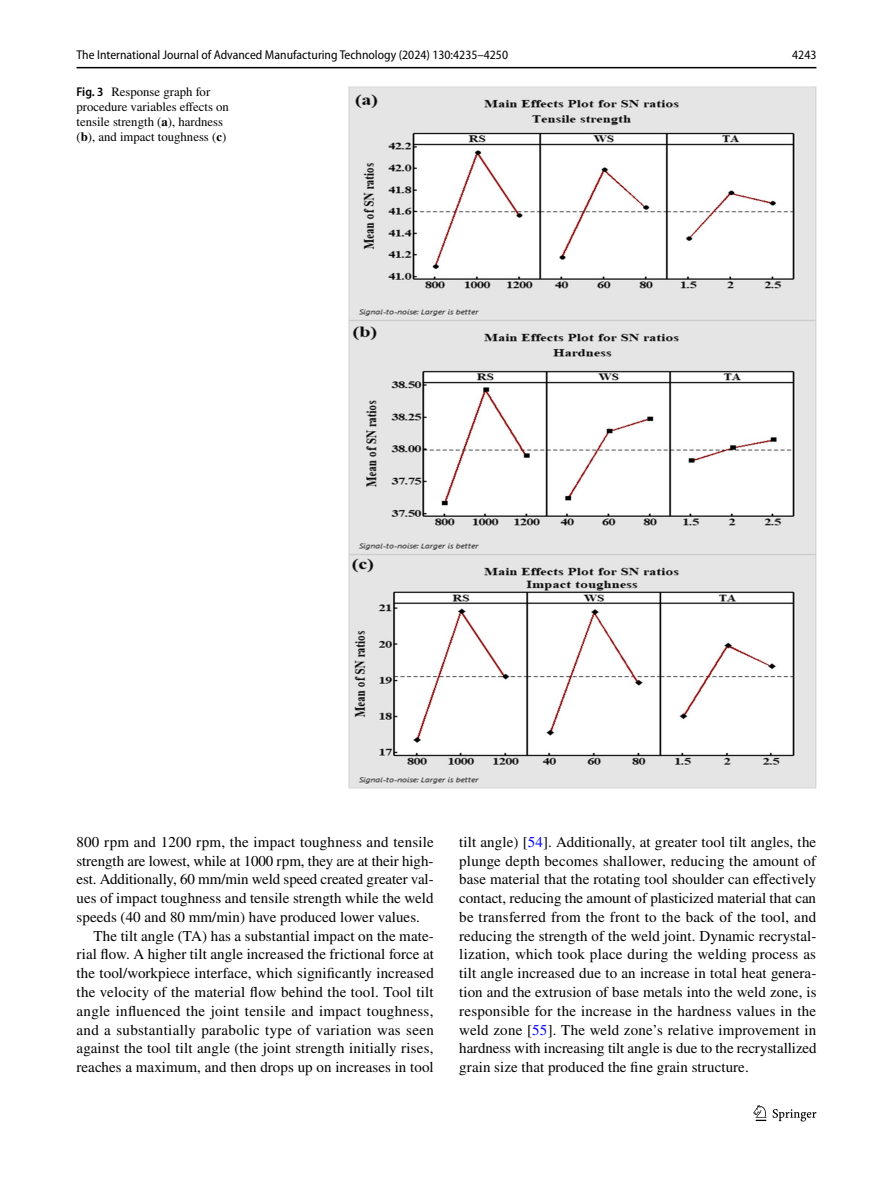
<style>
.page{position:relative;width:893px;height:1187px;background:#fff}
.page>*{position:absolute;margin:0;border:0;box-sizing:border-box;transform-origin:0 0}
.t1{font:15px/18.8px "STIX";letter-spacing:.005em;color:#000;text-align:justify}
.t2{font:12.75px/15px "STIX";color:#000}
.t3{font:semi-condensed 12.75px "Myriad Pro";color:#000}
.s1{font-family:"Myriad Pro";font-weight:600;font-stretch:semi-condensed}
.s2{font-weight:700}
.s3{color:#00f}
</style>
<div class="page">
<hr style="left:77px;top:67px;width:739px;height:1px;background:#000">
<svg style="left:753px;top:1105px;width:13px;height:15px"></svg>
<svg style="left:773px;top:1109px;width:43px;height:12px"></svg>
<img style="left:349px;top:87px;width:467px;height:701px">
<p class="t3" style="left:77px;top:48px;width:433px">The International Journal of Advanced Manufacturing Technology (2024) 130:4235–4250</p>
<p class="t3" style="left:792px;top:48px;width:26px">4243</p>
<p class="t2" style="left:77px;top:85px;width:154px"><span class="s1">Fig. 3</span> Response graph for procedure variables effects on tensile strength (<span class="s2">a</span>), hardness (<span class="s2">b</span>), and impact toughness (<span class="s2">c</span>)</p>
<p class="t1" style="left:77px;top:833px;width:359px">800 rpm and 1200 rpm, the impact toughness and tensile</p>
<p class="t1" style="left:77px;top:852px;width:358px">strength are lowest, while at 1000 rpm, they are at their high-</p>
<p class="t1" style="left:77px;top:871px;width:359px">est. Additionally, 60 mm/min weld speed created greater val-</p>
<p class="t1" style="left:77px;top:889px;width:358px">ues of impact toughness and tensile strength while the weld</p>
<p class="t1" style="left:77px;top:908px;width:345px">speeds (40 and 80 mm/min) have produced lower values.</p>
<p class="t1" style="left:94px;top:927px;width:342px">The tilt angle (TA) has a substantial impact on the mate-</p>
<p class="t1" style="left:77px;top:946px;width:359px">rial flow. A higher tilt angle increased the frictional force at</p>
<p class="t1" style="left:77px;top:964px;width:359px">the tool/workpiece interface, which significantly increased</p>
<p class="t1" style="left:77px;top:983px;width:359px">the velocity of the material flow behind the tool. Tool tilt</p>
<p class="t1" style="left:77px;top:1002px;width:358px">angle influenced the joint tensile and impact toughness,</p>
<p class="t1" style="left:77px;top:1021px;width:359px">and a substantially parabolic type of variation was seen</p>
<p class="t1" style="left:77px;top:1039px;width:358px">against the tool tilt angle (the joint strength initially rises,</p>
<p class="t1" style="left:77px;top:1058px;width:359px">reaches a maximum, and then drops up on increases in tool</p>
<p class="t1" style="left:459px;top:833px;width:359px">tilt angle) [<span class="s3">54</span>]. Additionally, at greater tool tilt angles, the plunge depth becomes shallower, reducing the amount of base material that the rotating tool shoulder can effectively contact, reducing the amount of plasticized material that can be transferred from the front to the back of the tool, and reducing the strength of the weld joint. Dynamic recrystal&shy;lization, which took place during the welding process as tilt angle increased due to an increase in total heat genera&shy;tion and the extrusion of base metals into the weld zone, is responsible for the increase in the hardness values in the weld zone [<span class="s3">55</span>]. The weld zone’s relative improvement in hardness with increasing tilt angle is due to the recrystallized grain size that produced the fine grain structure.</p>
</div>
